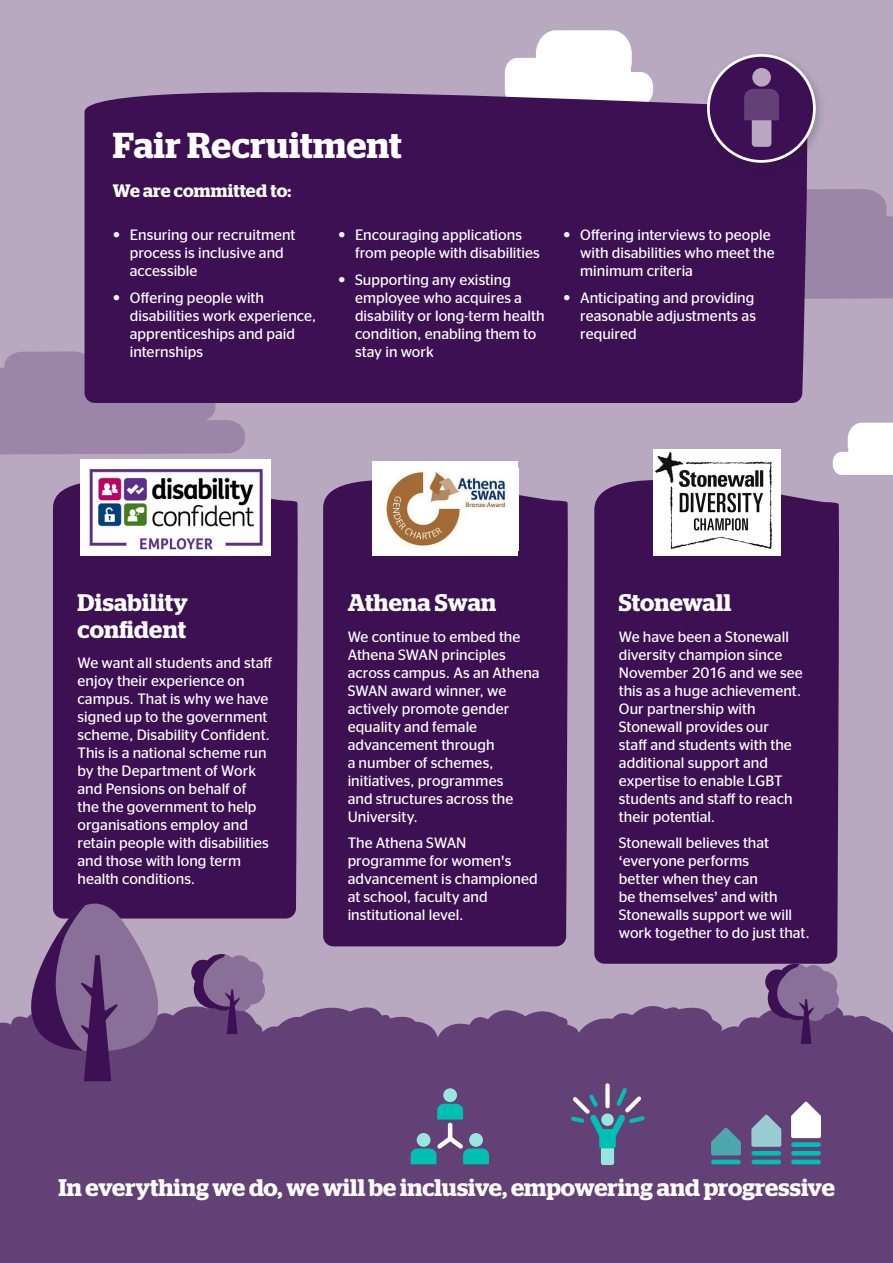
<style>
.page{position:relative;width:893px;height:1263px;background:#b8a9c1}
.page>*{position:absolute;margin:0;border:0;box-sizing:border-box;transform-origin:0 0}
.Sub_Headers_-_Purple{font:600 36px "Stag";letter-spacing:.01em;color:#fff}
.Body_with_bullets{font:600 24px "Stag";color:#fff}
.Sub_Headers_-_Purple-2{font:600 24px/26.4px "Stag";letter-spacing:.01em;color:#fff}
.Sub_Headers_-_Purple-3{font:600 18px "Stag";letter-spacing:.005em;color:#fff}
.Body_copy{font:15px/18px "Stag Sans";letter-spacing:.005em;color:#fff}
.s1{font-family:"Helvetica Neue LT Std";font-weight:900}
.s2{font-family:"Source Sans Variable"}
</style>
<div class="page">
<div style="left:810px;top:189px;width:83px;height:110px;background:#9c86a8"></div>
<div style="left:0;top:351px;width:245px;height:103px;background:#9c86a8"></div>
<svg style="left:505px;top:30px;width:127px;height:41px"></svg>
<svg style="left:840px;top:423px;width:53px;height:52px;background:#f7f6f8"></svg>
<svg style="left:85px;top:71px;width:725px;height:332px;background:#461c5c"></svg>
<div style="left:53px;top:450px;width:245px;height:468px;background:#3c1053"></div>
<div style="left:594px;top:449px;width:246px;height:515px;background:#3c1053"></div>
<div style="left:323px;top:468px;width:245px;height:478px;background:#3c1053"></div>
<div style="left:702px;top:49px;width:126px;height:126px;background:#231f20;opacity:.25"></div>
<div style="left:708px;top:55px;width:106px;height:106px;background:#3d0f54;border-radius:50%"></div>
<div style="left:707px;top:54px;width:109px;height:109px;border:3px solid #fff;border-radius:50%"></div>
<div style="left:752px;top:68px;width:19px;height:19px;background:#baa8c2;border-radius:50%"></div>
<div style="left:752px;top:104px;width:19px;height:43px;background:#baa8c2;border-radius:4px"></div>
<svg style="left:744px;top:89px;width:35px;height:31px"></svg>
<div style="left:0;top:1006px;width:893px;height:257px;background:#634075"></div>
<svg style="left:0;top:903px;width:265px;height:178px"></svg>
<svg style="left:765px;top:963px;width:74px;height:81px;background:#735484"></svg>
<div style="left:372px;top:461px;width:146px;height:95px;background:#fff"></div>
<img style="left:384px;top:469px;width:122px;height:78px">
<div style="left:81px;top:459px;width:190px;height:97px;background:#fff"></div>
<img style="left:89px;top:469px;width:174px;height:81px">
<div style="left:653px;top:449px;width:127px;height:107px;background:#fff"></div>
<img style="left:655px;top:452px;width:116px;height:96px">
<div style="left:443px;top:1088px;width:14px;height:14px;background:#99e6e0;border-radius:50%"></div>
<svg style="left:411px;top:1104px;width:78px;height:60px;background:#547190"></svg>
<div style="left:601px;top:1129px;width:13px;height:36px;background:#99e6e0;border-radius:2px"></div>
<svg style="left:568px;top:1084px;width:80px;height:64px;background:#5d6188"></svg>
<svg style="left:751px;top:1115px;width:30px;height:32px"></svg>
<svg style="left:711px;top:1128px;width:30px;height:27px"></svg>
<div style="left:751px;top:1159px;width:30px;height:5px;background:#00bfb3;border-radius:2px"></div>
<div style="left:711px;top:1159px;width:30px;height:5px;background:#00bfb3;border-radius:2px"></div>
<hr style="left:751px;top:1151px;width:30px;height:4px;background:#00bfb3;border-radius:2px">
<svg style="left:791px;top:1102px;width:30px;height:36px"></svg>
<div style="left:791px;top:1159px;width:30px;height:5px;background:#00bfb3;border-radius:2px"></div>
<hr style="left:791px;top:1151px;width:30px;height:4px;background:#00bfb3;border-radius:2px">
<div style="left:791px;top:1142px;width:30px;height:5px;background:#00bfb3;border-radius:2px"></div>
<p class="Sub_Headers_-_Purple" style="left:113px;top:125px;width:290px">Fair Recruitment</p>
<p class="Sub_Headers_-_Purple-3" style="left:113px;top:181px;width:180px">We are committed to:</p>
<p class="Body_copy" style="left:130px;top:225px;width:167px;text-indent:-17px"><span class="s1">•</span> Ensuring our recruitment process is inclusive and accessible</p>
<p class="Body_copy" style="left:130px;top:287px;width:188px;text-indent:-17px"><span class="s1">•</span> Offering people with disabilities work experience, apprenticeships and paid internships</p>
<p class="Body_copy" style="left:355px;top:225px;width:186px;text-indent:-17px"><span class="s1">•</span> Encouraging applications from people with disabilities</p>
<p class="Body_copy" style="left:355px;top:269px;width:191px;text-indent:-17px"><span class="s1">•</span> Supporting any existing employee who acquires a disability or long-term health condition, enabling them to stay in work</p>
<p class="Body_copy" style="left:580px;top:225px;width:196px;text-indent:-17px"><span class="s1">•</span> Offering interviews to people with disabilities who meet the minimum criteria</p>
<p class="Body_copy" style="left:580px;top:287px;width:177px;text-align:justify;text-indent:-17px"><span class="s1">•</span> Anticipating and providing reasonable adjustments as required</p>
<p class="Sub_Headers_-_Purple-2" style="left:78px;top:589px;width:112px">Disability confident</p>
<p class="Body_copy" style="left:78px;top:653px;width:196px">We want all students and staff enjoy their experience on campus. That is why we have signed up to the government scheme, Disability Confident.<br>This is a national scheme run by the Department of Work and Pensions on behalf of<br>the the government to help organisations employ and retain people with disabilities and those with long term health conditions.</p>
<p class="Sub_Headers_-_Purple-2" style="left:348px;top:589px;width:150px">Athena Swan</p>
<p class="Body_copy" style="left:348px;top:626px;width:194px">We continue to embed the<br>Athena SWAN principles across campus. As an Athena<br>SWAN award winner, we actively promote gender equality and female advancement through<br>a number of schemes, initiatives, programmes<br>and structures across the<br>University.</p>
<p class="Body_copy" style="left:348px;top:833px;width:192px">The Athena SWAN programme for women<span class="s2">'</span>s advancement is championed at school, faculty and institutional level.</p>
<p class="Sub_Headers_-_Purple-2" style="left:619px;top:589px;width:114px">Stonewall</p>
<p class="Body_copy" style="left:619px;top:626px;width:185px">We have been a Stonewall diversity champion since<br>November 2016 and we see this as a huge achievement.<br>Our partnership with<br>Stonewall provides our<br>staff and students with the additional support and expertise to enable LGBT students and staff to reach their potential.</p>
<p class="Body_copy" style="left:619px;top:833px;width:193px">Stonewall believes that <span class="s2">‘</span>everyone performs<br>better when they can<br>be themselves<span class="s2">’</span> and with<br>Stonewalls support we will work together to do just that.</p>
<p class="Body_with_bullets" style="left:58px;top:1174px;width:778px">In everything we do, we will be inclusive, empowering and progressive</p>
</div>
